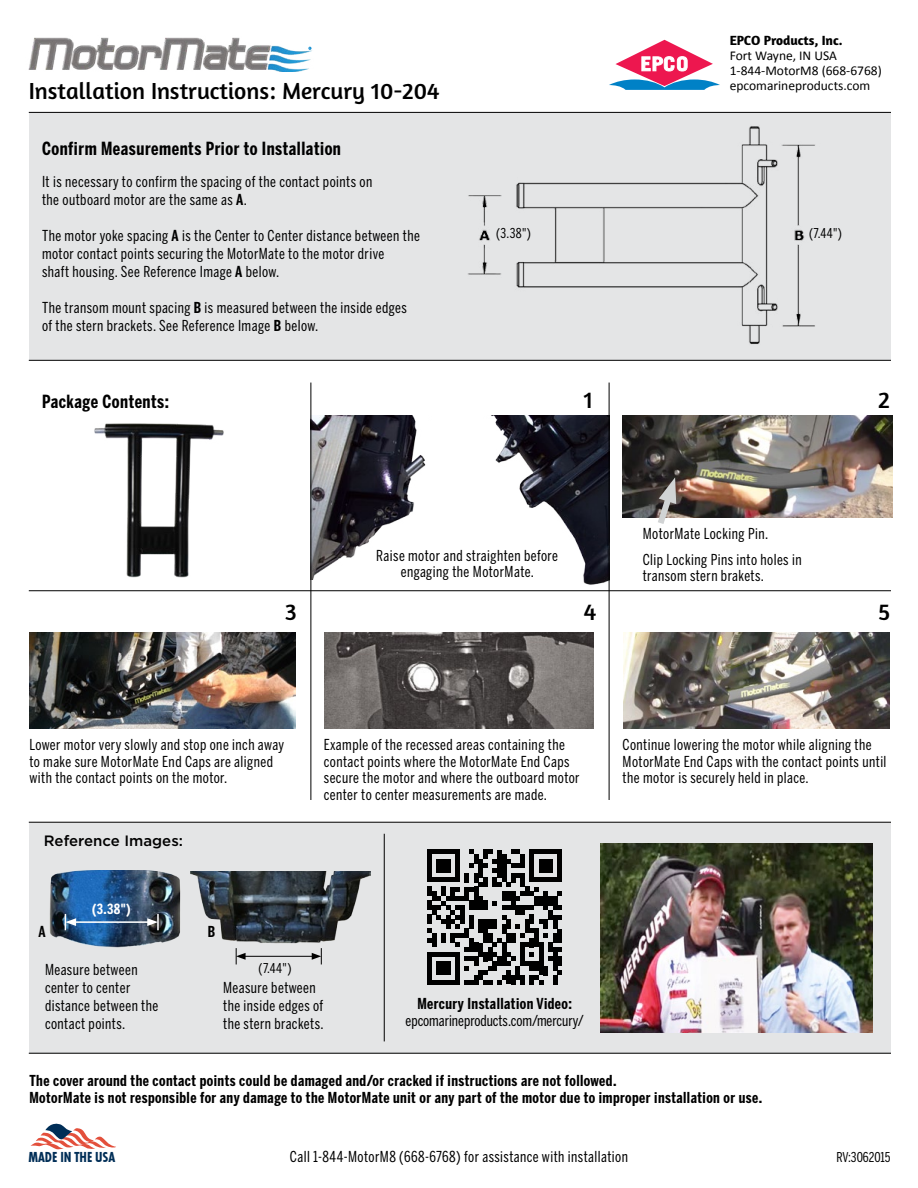
<style>
.page{position:relative;width:918px;height:1188px;background:#fff}
.page>*{position:absolute;margin:0;border:0;box-sizing:border-box;transform-origin:0 0}
.t1{font:24px "Amaranth";color:#000}
.t2{font:23.7px "Amaranth";color:#000}
.t3{font:700 18px "Benton Sans Comp";letter-spacing:.03em;color:#000}
.t4{font:15px/16.5px "Benton Sans Comp";letter-spacing:.03em;color:#000}
.t5{font:700 15px/16.5px "Benton Sans Comp";letter-spacing:.03em;color:#000}
.t6{font:15px "Benton Sans Comp";color:#000}
.t7{font:500 15px "Gotham";color:#000}
.t8{font:700 condensed 15px "Futura TEE";color:#002e57}
.t9{font:700 13.95px "Benton Sans Comp";color:#fff}
.t10{font:13.5px/15px "Calibri";color:#000}
.t11{font:13.5px "Benton Sans Comp";color:#000}
.t12{font:700 13.5px "Amaranth";color:#000}
.s1{font-weight:700}
</style>
<div class="page">
<img style="left:473px;top:416px;width:136px;height:180px">
<img style="left:312px;top:416px;width:114px;height:164px">
<div style="left:29px;top:113px;width:862px;height:247px;background:#e4e5e6"></div>
<div style="left:29px;top:822px;width:862px;height:232px;background:#e4e5e6"></div>
<hr style="left:29px;top:112px;width:862px;height:1px;background:#000">
<hr style="left:29px;top:360px;width:862px;height:1px;background:#000">
<hr style="left:29px;top:1053px;width:862px;height:1px;background:#000">
<hr style="left:29px;top:822px;width:862px;height:1px;background:#000">
<svg style="left:609px;top:40px;width:111px;height:50px"></svg>
<img style="left:28px;top:37px;width:284px;height:35px">
<svg style="left:308px;top:47px;width:4px;height:3px"></svg>
<hr style="left:29px;top:590px;width:862px;height:1px;background:#000">
<hr style="left:609px;top:383px;width:1px;height:417px;background:#000">
<hr style="left:311px;top:383px;width:1px;height:417px;background:#000">
<img style="left:29px;top:633px;width:267px;height:96px">
<img style="left:324px;top:633px;width:270px;height:96px">
<img style="left:94px;top:423px;width:130px;height:155px">
<img style="left:623px;top:633px;width:266px;height:96px">
<svg style="left:31px;top:1123px;width:85px;height:27px"></svg>
<img style="left:419px;top:111px;width:452px;height:250px">
<img style="left:601px;top:843px;width:272px;height:189px">
<svg style="left:427px;top:850px;width:135px;height:134px"></svg>
<hr style="left:384px;top:834px;width:1px;height:207px;background:#000">
<img style="left:191px;top:871px;width:180px;height:73px">
<img style="left:49px;top:870px;width:132px;height:78px">
<hr style="left:74px;top:921px;width:76px;height:2px;background:#fff">
<svg style="left:147px;top:914px;width:12px;height:16px"></svg>
<svg style="left:65px;top:914px;width:11px;height:16px"></svg>
<hr style="left:243px;top:956px;width:71px;height:1px;background:#000">
<svg style="left:236px;top:948px;width:10px;height:16px"></svg>
<svg style="left:312px;top:948px;width:10px;height:16px"></svg>
<img style="left:622px;top:416px;width:270px;height:102px">
<svg style="left:653px;top:477px;width:25px;height:47px"></svg>
<h2 class="t2" style="left:29px;top:76px;width:412px">Installation Instructions: Mercury 10-204</h2>
<p class="t3" style="left:42px;top:138px;width:300px">Confirm Measurements Prior to Installation</p>
<p class="t4" style="left:42px;top:173px;width:332px;line-height:18px">It is necessary to confirm the spacing of the contact points on the outboard motor are the same as <span class="s1">A</span>.</p>
<p class="t4" style="left:42px;top:227px;width:379px;line-height:18px">The motor yoke spacing <span class="s1">A</span> is the Center to Center distance between the motor contact points securing the MotorMate to the motor drive<br>shaft housing. See Reference Image <span class="s1">A</span> below.</p>
<p class="t4" style="left:42px;top:299px;width:366px;line-height:18px">The transom mount spacing <span class="s1">B</span> is measured between the inside edges of the stern brackets. See Reference Image <span class="s1">B</span> below.</p>
<p class="t12" style="left:730px;top:32px;width:114px">EPCO Products, Inc.</p>
<p class="t10" style="left:730px;top:48px;width:154px">Fort Wayne, IN USA<br>1-844-MotorM8 (668-6768) epcomarineproducts.com</p>
<p class="t11" style="left:496px;top:226px;width:36px">(3.38")</p>
<p class="t11" style="left:809px;top:226px;width:34px">(7.44")</p>
<p class="t3" style="left:42px;top:391px;width:129px">Package Contents:</p>
<h1 class="t1" style="left:584px;top:386px;width:11px">1</h1>
<p class="t4" style="left:376px;top:547px;width:183px;text-align:center">Raise motor and straighten before engaging the MotorMate.</p>
<p class="t4" style="left:643px;top:525px;width:127px">MotorMate Locking Pin.</p>
<p class="t4" style="left:643px;top:551px;width:160px">Clip Locking Pins into holes in transom stern brakets.</p>
<h1 class="t1" style="left:878px;top:386px;width:13px">2</h1>
<h1 class="t1" style="left:285px;top:597px;width:13px">3</h1>
<h1 class="t1" style="left:584px;top:597px;width:14px">4</h1>
<h1 class="t1" style="left:878px;top:597px;width:14px">5</h1>
<p class="t4" style="left:29px;top:737px;width:256px">Lower motor very slowly and stop one inch away to make sure MotorMate End Caps are aligned with the contact points on the motor.</p>
<p class="t4" style="left:623px;top:737px;width:265px">Continue lowering the motor while aligning the<br>MotorMate End Caps with the contact points until the motor is securely held in place.</p>
<p class="t4" style="left:324px;top:737px;width:257px">Example of the recessed areas containing the contact points where the MotorMate End Caps secure the motor and where the outboard motor center to center measurements are made.</p>
<p class="t7" style="left:44px;top:831px;width:141px">Reference Images:</p>
<p class="t9" style="left:92px;top:900px;width:40px">(3.38")</p>
<p class="t5" style="left:39px;top:924px;width:9px">A</p>
<p class="t5" style="left:208px;top:924px;width:9px">B</p>
<p class="t4" style="left:45px;top:960px;width:115px;line-height:18px">Measure between center to center distance between the contact points.</p>
<p class="t11" style="left:259px;top:960px;width:34px">(7.44")</p>
<p class="t4" style="left:223px;top:978px;width:102px;line-height:18px">Measure between the inside edges of the stern brackets.</p>
<p class="t5" style="left:417px;top:996px;width:156px">Mercury Installation Video:</p>
<p class="t6" style="left:406px;top:1012px;width:180px">epcomarineproducts.com/mercury/</p>
<p class="t5" style="left:29px;top:1073px;width:734px">The cover around the contact points could be damaged and/or cracked if instructions are not followed.<br>MotorMate is not responsible for any damage to the MotorMate unit or any part of the motor due to improper installation or use.</p>
<p class="t8" style="left:28px;top:1148px;width:88px">MADE IN THE USA</p>
<p class="t4" style="left:290px;top:1148px;width:340px">Call 1-844-MotorM8 (668-6768) for assistance with installation</p>
<p class="t11" style="left:836px;top:1149px;width:56px">RV:3062015</p>
</div>
